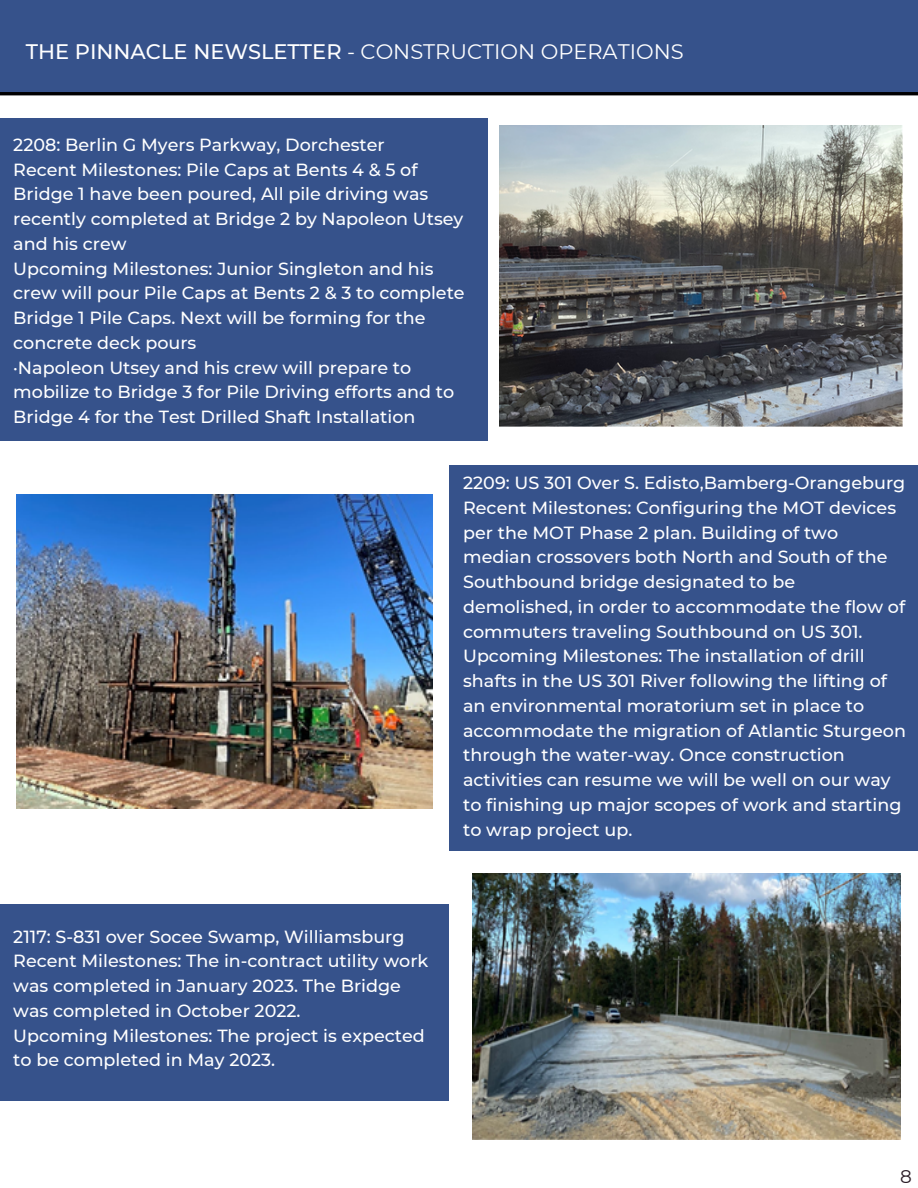
<style>
.page{position:relative;width:918px;height:1188px;background:#fff}
.page>*{position:absolute;margin:0;border:0;box-sizing:border-box;transform-origin:0 0}
.t1{font:21px "Montserrat";color:#fff}
.t2{font:18.45px "Montserrat";color:#291b25}
.t3{font:500 17.55px/24.8px "Montserrat";color:#fff}
.s1{font-weight:500}
</style>
<div class="page">
<div style="left:0;top:0;width:918px;height:94px;background:#36528b"></div>
<hr style="left:0;top:92px;width:918px;height:3px;background:#000">
<div style="left:0;top:118px;width:488px;height:323px;background:#36528b"></div>
<div style="left:449px;top:465px;width:469px;height:386px;background:#36528b"></div>
<img style="left:499px;top:125px;width:403px;height:302px">
<img style="left:16px;top:495px;width:416px;height:314px">
<div style="left:0;top:904px;width:449px;height:197px;background:#36528b"></div>
<img style="left:473px;top:873px;width:427px;height:267px">
<p class="t1" style="left:26px;top:38px;width:659px"><span class="s1">THE PINNACLE NEWSLETTER</span> - CONSTRUCTION OPERATIONS</p>
<p class="t3" style="left:13px;top:132px;width:453px">2208: Berlin G Myers Parkway, Dorchester<br>Recent Milestones: Pile Caps at Bents 4 &amp; 5 of Bridge 1 have been poured, All pile driving was recently completed at Bridge 2 by Napoleon Utsey and his crew<br>Upcoming Milestones: Junior Singleton and his crew will pour Pile Caps at Bents 2 &amp; 3 to complete Bridge 1 Pile Caps. Next will be forming for the concrete deck pours<br>·Napoleon Utsey and his crew will prepare to mobilize to Bridge 3 for Pile Driving efforts and to Bridge 4 for the Test Drilled Shaft Installation</p>
<p class="t3" style="left:463px;top:470px;width:444px">2209: US 301 Over S. Edisto,Bamberg-Orangeburg Recent Milestones: Configuring the MOT devices per the MOT Phase 2 plan. Building of two median crossovers both North and South of the Southbound bridge designated to be demolished, in order to accommodate the flow of commuters traveling Southbound on US 301.<br>Upcoming Milestones: The installation of drill shafts in the US 301 River following the lifting of an environmental moratorium set in place to accommodate the migration of Atlantic Sturgeon through the water-way. Once construction activities can resume we will be well on our way to finishing up major scopes of work and starting to wrap project up.</p>
<p class="t3" style="left:13px;top:924px;width:417px">2117: S-831 over Socee Swamp, Williamsburg Recent Milestones: The in-contract utility work was completed in January 2023. The Bridge was completed in October 2022.<br>Upcoming Milestones: The project is expected to be completed in May 2023.</p>
<p class="t2" style="left:900px;top:1165px;width:13px">8</p>
</div>
